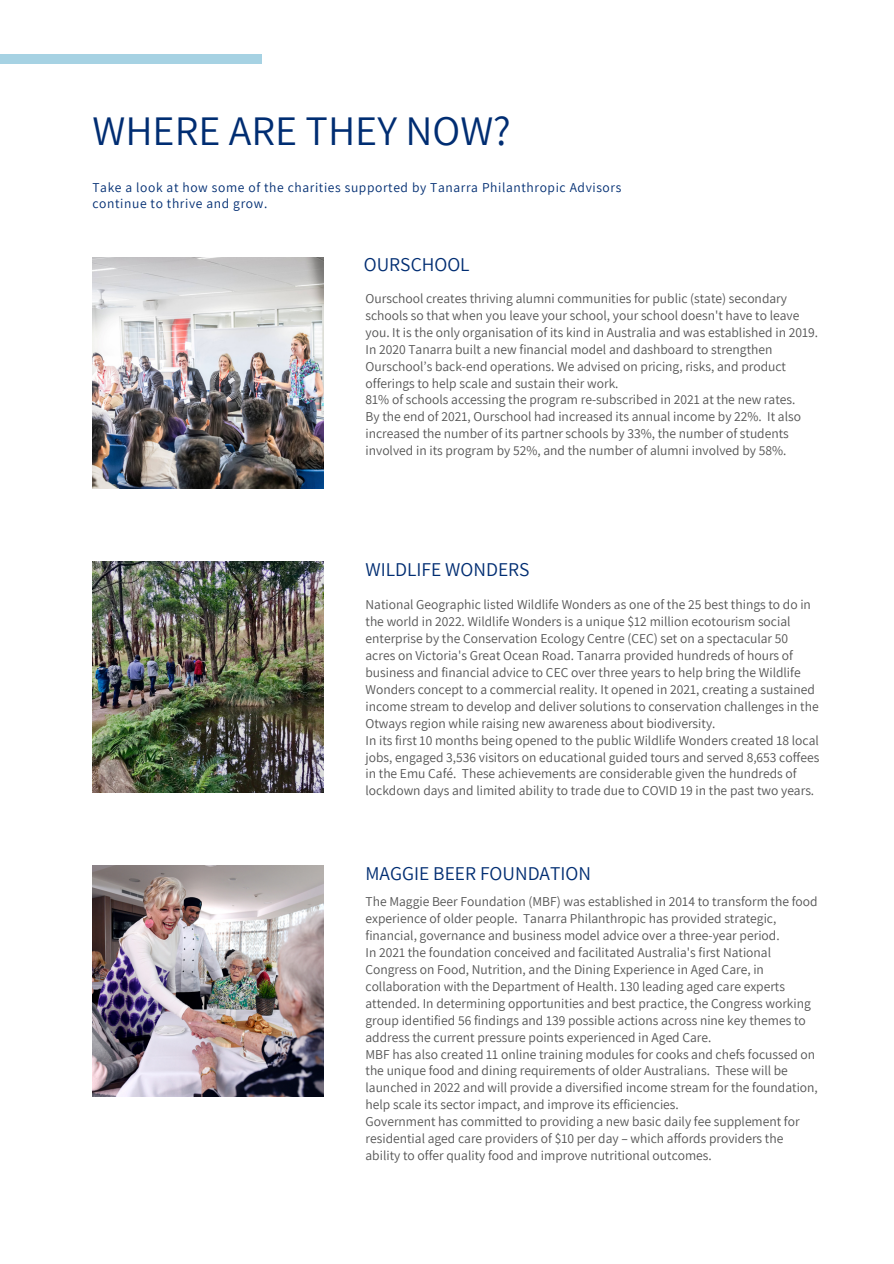
<style>
.page{position:relative;width:894px;height:1264px;background:#fff}
.page>*{position:absolute;margin:0;border:0;box-sizing:border-box;transform-origin:0 0}
.t1{font:42px "Assistant";color:#002d72}
.t2{font:19.5px "Assistant";color:#002d72}
.t3{font:13.5px/17px "Assistant";color:#545454}
.t4{font:13.5px "Assistant";letter-spacing:.045em;color:#002d72}
</style>
<div class="page">
<div style="left:0;top:55px;width:261px;height:9px;background:#a6d2e3"></div>
<img style="left:92px;top:257px;width:231px;height:231px">
<img style="left:92px;top:866px;width:231px;height:230px">
<img style="left:92px;top:561px;width:231px;height:231px">
<p class="t1" style="left:92px;top:102px;width:420px">WHERE ARE THEY NOW?</p>
<p class="t4" style="left:92px;top:178px;width:530px">Take a look at how some of the charities supported by Tanarra Philanthropic Advisors</p>
<p class="t4" style="left:92px;top:194px;width:176px">continue to thrive and grow.</p>
<p class="t2" style="left:364px;top:251px;width:107px">OURSCHOOL</p>
<p class="t3" style="left:365px;top:289px;width:454px">Ourschool creates thriving alumni communities for public (state) secondary schools so that when you leave your school, your school doesn't have to leave you. It is the only organisation of its kind in Australia and was established in 2019.<br>In 2020 Tanarra built a new financial model and dashboard to strengthen Ourschool’s back-end operations. We advised on pricing, risks, and product offerings to help scale and sustain their work.</p>
<p class="t3" style="left:365px;top:391px;width:431px">81% of schools accessing the program re-subscribed in 2021 at the new rates.</p>
<p class="t3" style="left:365px;top:408px;width:437px">By the end of 2021, Ourschool had increased its annual income by 22%. It also increased the number of its partner schools by 33%, the number of students involved in its program by 52%, and the number of alumni involved by 58%.</p>
<p class="t2" style="left:365px;top:556px;width:165px">WILDLIFE WONDERS</p>
<p class="t3" style="left:365px;top:596px;width:454px">National Geographic listed Wildlife Wonders as one of the 25 best things to do in the world in 2022. Wildlife Wonders is a unique $12 million ecotourism social enterprise by the Conservation Ecology Centre (CEC) set on a spectacular 50 acres on Victoria's Great Ocean Road. Tanarra provided hundreds of hours of business and financial advice to CEC over three years to help bring the Wildlife Wonders concept to a commercial reality. It opened in 2021, creating a sustained income stream to develop and deliver solutions to conservation challenges in the Otways region while raising new awareness about biodiversity.</p>
<p class="t3" style="left:365px;top:731px;width:455px">In its first 10 months being opened to the public Wildlife Wonders created 18 local jobs, engaged 3,536 visitors on educational guided tours and served 8,653 coffees in the Emu Café. These achievements are considerable given the hundreds of lockdown days and limited ability to trade due to COVID 19 in the past two years.</p>
<p class="t2" style="left:365px;top:860px;width:227px">MAGGIE BEER FOUNDATION</p>
<p class="t3" style="left:365px;top:893px;width:453px">The Maggie Beer Foundation (MBF) was established in 2014 to transform the food experience of older people. Tanarra Philanthropic has provided strategic, financial, governance and business model advice over a three-year period.</p>
<p class="t3" style="left:365px;top:943px;width:446px">In 2021 the foundation conceived and facilitated Australia's first National Congress on Food, Nutrition, and the Dining Experience in Aged Care, in collaboration with the Department of Health. 130 leading aged care experts attended. In determining opportunities and best practice, the Congress working group identified 56 findings and 139 possible actions across nine key themes to address the current pressure points experienced in Aged Care.</p>
<p class="t3" style="left:365px;top:1045px;width:453px">MBF has also created 11 online training modules for cooks and chefs focussed on the unique food and dining requirements of older Australians. These will be launched in 2022 and will provide a diversified income stream for the foundation, help scale its sector impact, and improve its efficiencies.</p>
<p class="t3" style="left:365px;top:1112px;width:435px">Government has committed to providing a new basic daily fee supplement for residential aged care providers of $10 per day – which affords providers the ability to offer quality food and improve nutritional outcomes.</p>
</div>
